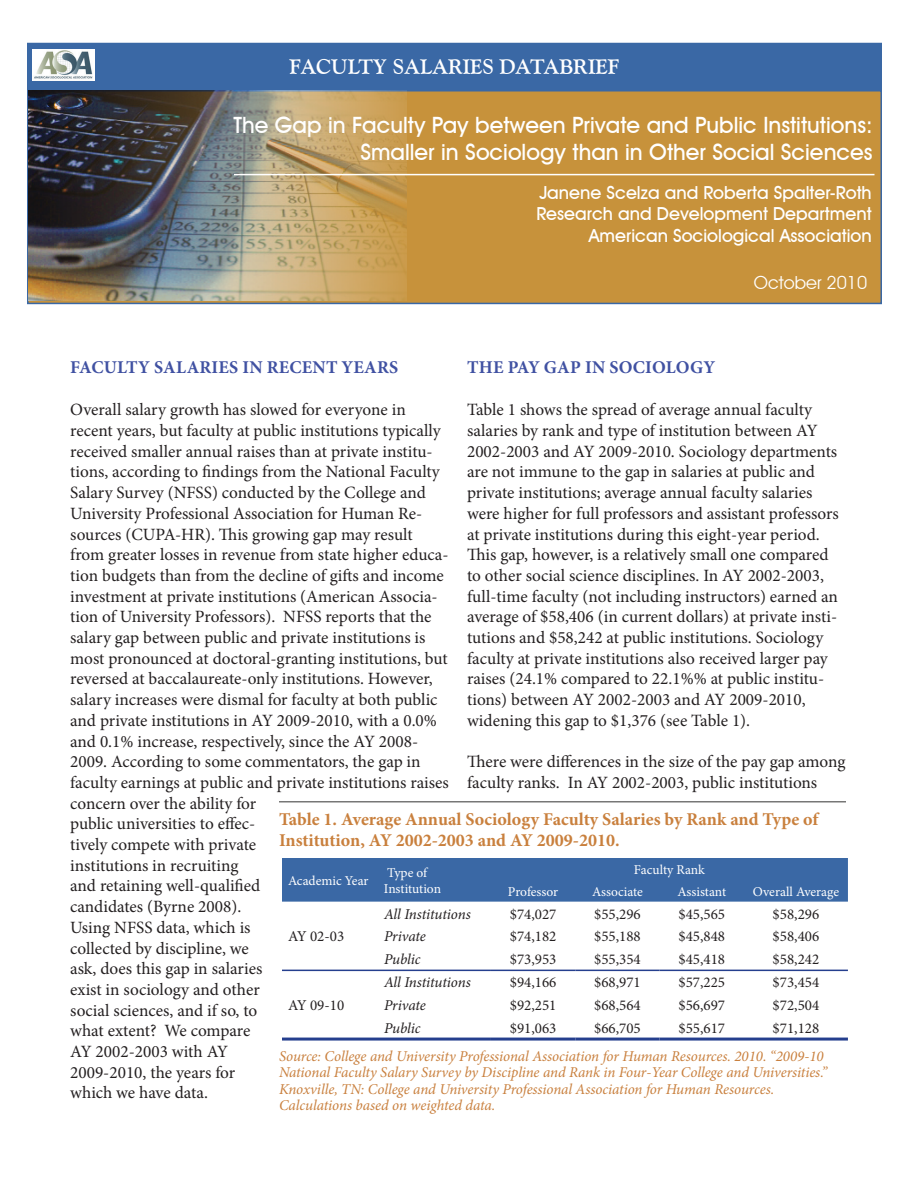
<style>
.page{position:relative;width:918px;height:1188px;background:#fff}
.page>*{position:absolute;margin:0;border:0;box-sizing:border-box;transform-origin:0 0}
.t1{font:500 22.5px/27px "Avant Garde IT Cby BT";color:#fff;text-align:right}
.t2{font:700 21px "Goudy Old Style BT";color:#fff}
.t3{font:500 18px/21.6px "Avant Garde IT Cby BT";color:#fff;text-align:right}
.t4{font:700 18px/21.6px "Minion Pro";color:#c9803d}
.t5{font:700 18px "Minion Pro";letter-spacing:.01em;color:#4051a2}
.t6{font:18px "Avant Garde IT Cby BT";color:#fff}
.t7{font:17.25px/20.7px "Minion Pro";color:#231f20}
.t8{font:italic 15px/16.5px "Minion Pro";letter-spacing:-.01em;color:#c9803e}
.t9{font:15px "Minion Pro";color:#231f20}
.t10{font:italic 15px "Minion Pro";letter-spacing:-.01em;color:#231f20}
.t11{font:13.5px/16.2px "Minion Pro";letter-spacing:-.005em;color:#fff}
</style>
<div class="page">
<div style="left:27px;top:90px;width:855px;height:214px;background:#c7923b;border:2px solid #3a68a5"></div>
<img style="left:29px;top:90px;width:377px;height:211px">
<div style="left:28px;top:44px;width:853px;height:45px;background:#3a68a5"></div>
<div style="left:27px;top:43px;width:855px;height:47px;border:2px solid #3a68a5"></div>
<img style="left:32px;top:50px;width:63px;height:31px">
<hr style="left:234px;top:174px;width:640px;height:1px;background:#fff">
<div style="left:282px;top:858px;width:566px;height:44px;background:#3a68a5"></div>
<hr style="left:282px;top:970px;width:96px;height:1px;background:#253f8e">
<hr style="left:378px;top:970px;width:113px;height:1px;background:#253f8e">
<hr style="left:491px;top:970px;width:84px;height:1px;background:#253f8e">
<hr style="left:575px;top:970px;width:85px;height:1px;background:#253f8e">
<hr style="left:660px;top:970px;width:84px;height:1px;background:#253f8e">
<hr style="left:744px;top:970px;width:104px;height:1px;background:#253f8e">
<hr style="left:282px;top:1038px;width:96px;height:3px;background:#253f8e">
<hr style="left:378px;top:1038px;width:113px;height:3px;background:#253f8e">
<hr style="left:491px;top:1038px;width:84px;height:3px;background:#253f8e">
<hr style="left:575px;top:1038px;width:85px;height:3px;background:#253f8e">
<hr style="left:660px;top:1038px;width:84px;height:3px;background:#253f8e">
<hr style="left:744px;top:1038px;width:104px;height:3px;background:#253f8e">
<hr style="left:279px;top:801px;width:567px;height:1px;background:#777776">
<p class="t2" style="left:290px;top:54px;width:331px">FACULTY SALARIES DATABRIEF</p>
<h1 class="t1" style="left:233px;top:111px;width:641px">The Gap in Faculty Pay between Private and Public Institutions:<br>Smaller in Sociology than in Other Social Sciences</h1>
<p class="t3" style="left:536px;top:181px;width:337px">Janene Scelza and Roberta Spalter-Roth<br>Research and Development Department<br>American Sociological Association</p>
<p class="t6" style="left:754px;top:272px;width:115px">October 2010</p>
<p class="t5" style="left:70px;top:355px;width:327px">Faculty Salaries in Recent Years</p>
<p class="t7" style="left:70px;top:400px;width:380px">Overall salary growth has slowed for everyone in recent years, but faculty at public institutions typically received smaller annual raises than at private institu&shy;tions, according to findings from the National Faculty Salary Survey (NFSS) conducted by the College and University Professional Association for Human Re&shy;sources (CUPA-HR). This growing gap may result from greater losses in revenue from state higher educa&shy;tion budgets than from the decline of gifts and income investment at private institutions (American Associa&shy;tion of University Professors). NFSS reports that the salary gap between public and private institutions is most pronounced at doctoral-granting institutions, but reversed at baccalaureate-only institutions. However, salary increases were dismal for faculty at both public and private institutions in AY 2009-2010, with a 0.0% and 0.1% increase, respectively, since the AY 2008- 2009. According to some commentators, the gap in faculty earnings at public and private institutions raises concern over the ability for<br>public universities to effec-<br>tively compete with private<br>institutions in recruiting<br>and retaining well-qualified<br>candidates (Byrne 2008).<br>Using NFSS data, which is<br>collected by discipline, we<br>ask, does this gap in salaries<br>exist in sociology and other<br>social sciences, and if so, to<br>what extent? We compare<br>AY 2002-2003 with AY<br>2009-2010, the years for<br>which we have data.</p>
<p class="t5" style="left:467px;top:355px;width:250px">The Pay Gap in Sociology</p>
<p class="t7" style="left:467px;top:400px;width:373px">Table 1 shows the spread of average annual faculty salaries by rank and type of institution between AY 2002-2003 and AY 2009-2010. Sociology departments are not immune to the gap in salaries at public and private institutions; average annual faculty salaries were higher for full professors and assistant professors at private institutions during this eight-year period.<br>This gap, however, is a relatively small one compared to other social science disciplines. In AY 2002-2003, full-time faculty (not including instructors) earned an average of $58,406 (in current dollars) at private insti&shy;tutions and $58,242 at public institutions. Sociology faculty at private institutions also received larger pay raises (24.1% compared to 22.1%% at public institu&shy;tions) between AY 2002-2003 and AY 2009-2010, widening this gap to $1,376 (see Table 1).</p>
<p class="t7" style="left:467px;top:752px;width:380px">There were differences in the size of the pay gap among faculty ranks. In AY 2002-2003, public institutions</p>
<p class="t4" style="left:279px;top:808px;width:541px">Table 1. Average Annual Sociology Faculty Salaries by Rank and Type of<br>Institution, AY 2002-2003 and AY 2009-2010.</p>
<p class="t11" style="left:288px;top:872px;width:82px">Academic Year</p>
<p class="t11" style="left:384px;top:864px;width:59px">Type of<br>Institution</p>
<p class="t11" style="left:634px;top:861px;width:73px">Faculty Rank</p>
<p class="t11" style="left:508px;top:883px;width:52px">Professor</p>
<p class="t11" style="left:592px;top:883px;width:52px">Associate</p>
<p class="t11" style="left:678px;top:883px;width:50px">Assistant</p>
<p class="t11" style="left:753px;top:883px;width:88px">Overall Average</p>
<p class="t10" style="left:384px;top:904px;width:88px">All Institutions</p>
<p class="t9" style="left:510px;top:904px;width:48px">$74,027</p>
<p class="t9" style="left:594px;top:904px;width:48px">$55,296</p>
<p class="t9" style="left:679px;top:904px;width:48px">$45,565</p>
<p class="t9" style="left:773px;top:904px;width:48px">$58,296</p>
<p class="t10" style="left:384px;top:926px;width:43px">Private</p>
<p class="t9" style="left:510px;top:927px;width:48px">$74,182</p>
<p class="t9" style="left:594px;top:927px;width:48px">$55,188</p>
<p class="t9" style="left:679px;top:927px;width:48px">$45,848</p>
<p class="t9" style="left:773px;top:927px;width:48px">$58,406</p>
<p class="t10" style="left:384px;top:949px;width:38px">Public</p>
<p class="t9" style="left:510px;top:950px;width:48px">$73,953</p>
<p class="t9" style="left:594px;top:950px;width:48px">$55,354</p>
<p class="t9" style="left:679px;top:950px;width:48px">$45,418</p>
<p class="t9" style="left:773px;top:950px;width:48px">$58,242</p>
<p class="t9" style="left:288px;top:927px;width:58px">AY 02-03</p>
<p class="t10" style="left:384px;top:972px;width:88px">All Institutions</p>
<p class="t9" style="left:510px;top:972px;width:48px">$94,166</p>
<p class="t9" style="left:594px;top:972px;width:48px">$68,971</p>
<p class="t9" style="left:679px;top:972px;width:48px">$57,225</p>
<p class="t9" style="left:773px;top:972px;width:48px">$73,454</p>
<p class="t10" style="left:384px;top:995px;width:43px">Private</p>
<p class="t9" style="left:510px;top:995px;width:48px">$92,251</p>
<p class="t9" style="left:594px;top:995px;width:48px">$68,564</p>
<p class="t9" style="left:679px;top:995px;width:48px">$56,697</p>
<p class="t9" style="left:773px;top:995px;width:48px">$72,504</p>
<p class="t10" style="left:384px;top:1018px;width:38px">Public</p>
<p class="t9" style="left:510px;top:1018px;width:48px">$91,063</p>
<p class="t9" style="left:594px;top:1018px;width:48px">$66,705</p>
<p class="t9" style="left:679px;top:1018px;width:48px">$55,617</p>
<p class="t9" style="left:773px;top:1018px;width:48px">$71,128</p>
<p class="t8" style="left:279px;top:1048px;width:550px">Source: College and University Professional Association for Human Resources. 2010. “2009‐10<br>National Faculty Salary Survey by Discipline and Rank in Four‐Year College and Universities.” Knoxville, TN: College and University Professional Association for Human Resources.<br>Calculations based on weighted data.</p>
<p class="t9" style="left:288px;top:995px;width:58px">AY 09-10</p>
</div>
